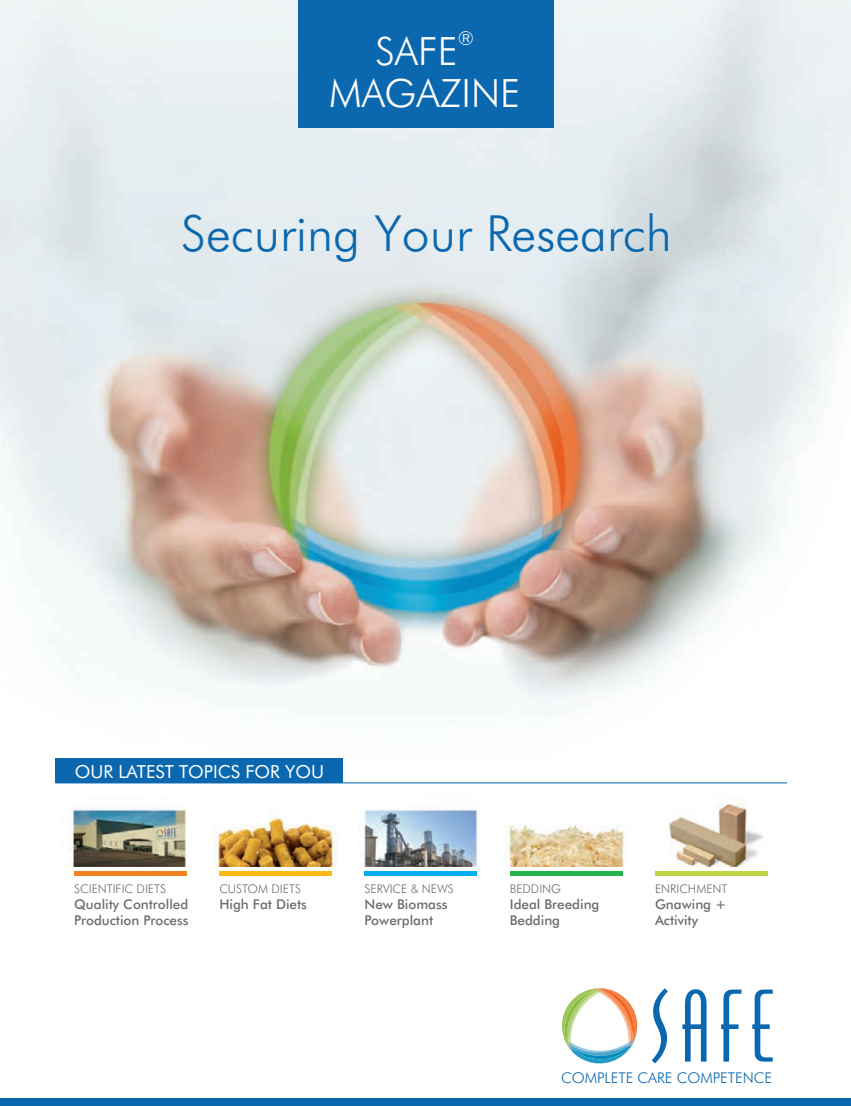
<style>
.page{position:relative;width:851px;height:1106px;background:#fff}
.page>*{position:absolute;margin:0;border:0;box-sizing:border-box;transform-origin:0 0}
.t1{font:300 49.8px "Futura BT";color:#0b68af}
.t2{font:300 39px/42.2px "Futura BT";color:#fff;text-align:center}
.t3{font:300 19.5px "Futura BT";color:#fff}
.t4{font:18px "Futura BT";color:#fff}
.t5{font:300 14.85px "Futura BT";color:#0b68af}
.t6{font:500 13.5px/16.2px "Futura BT";color:#6c6d70}
.t7{font:300 12px "Futura BT";color:#6c6d70}
</style>
<div class="page">
<img style="left:0;top:0;width:850px;height:867px">
<div style="left:298px;top:0;width:255px;height:128px;background:#0b68af"></div>
<svg style="left:651px;top:988px;width:16px;height:75px"></svg>
<svg style="left:682px;top:989px;width:24px;height:72px"></svg>
<svg style="left:721px;top:989px;width:20px;height:72px"></svg>
<svg style="left:752px;top:989px;width:20px;height:72px"></svg>
<svg style="left:562px;top:988px;width:75px;height:76px"></svg>
<div style="left:0;top:1097px;width:850px;height:9px;background:#0b68af"></div>
<hr style="left:74px;top:871px;width:113px;height:4px;background:#f58220">
<hr style="left:219px;top:871px;width:113px;height:4px;background:#fcb814">
<hr style="left:364px;top:871px;width:113px;height:4px;background:#00aeef">
<hr style="left:509px;top:871px;width:113px;height:4px;background:#23b24b">
<hr style="left:655px;top:871px;width:112px;height:4px;background:#bcd646">
<div style="left:55px;top:758px;width:288px;height:25px;background:#0b68af"></div>
<hr style="left:55px;top:782px;width:732px;height:1px;background:#0b68af">
<h3 class="t3" style="left:457px;top:30px;width:18px">®</h3>
<h2 class="t2" style="left:329px;top:33px;width:192px">SAFE<br>MAGAZINE</h2>
<h1 class="t1" style="left:181px;top:213px;width:492px">Securing Your Research</h1>
<h3 class="t4" style="left:75px;top:764px;width:251px">OUR LATEST TOPICS FOR YOU</h3>
<p class="t7" style="left:74px;top:883px;width:93px">SCIENTIFIC DIETS</p>
<p class="t6" style="left:74px;top:897px;width:116px">Quality Controlled<br>Production Process</p>
<p class="t7" style="left:219px;top:883px;width:83px">CUSTOM DIETS</p>
<p class="t6" style="left:219px;top:897px;width:89px">High Fat Diets</p>
<p class="t7" style="left:364px;top:883px;width:91px">SERVICE &amp; NEWS</p>
<p class="t6" style="left:364px;top:897px;width:84px">New Biomass<br>Powerplant</p>
<p class="t7" style="left:509px;top:883px;width:53px">BEDDING</p>
<p class="t6" style="left:509px;top:897px;width:91px">Ideal Breeding<br>Bedding</p>
<p class="t7" style="left:655px;top:883px;width:74px">ENRICHMENT</p>
<p class="t6" style="left:655px;top:897px;width:73px">Gnawing +<br>Activity</p>
<p class="t5" style="left:561px;top:1071px;width:212px">COMPLETE CARE COMPETENCE</p>
</div>
